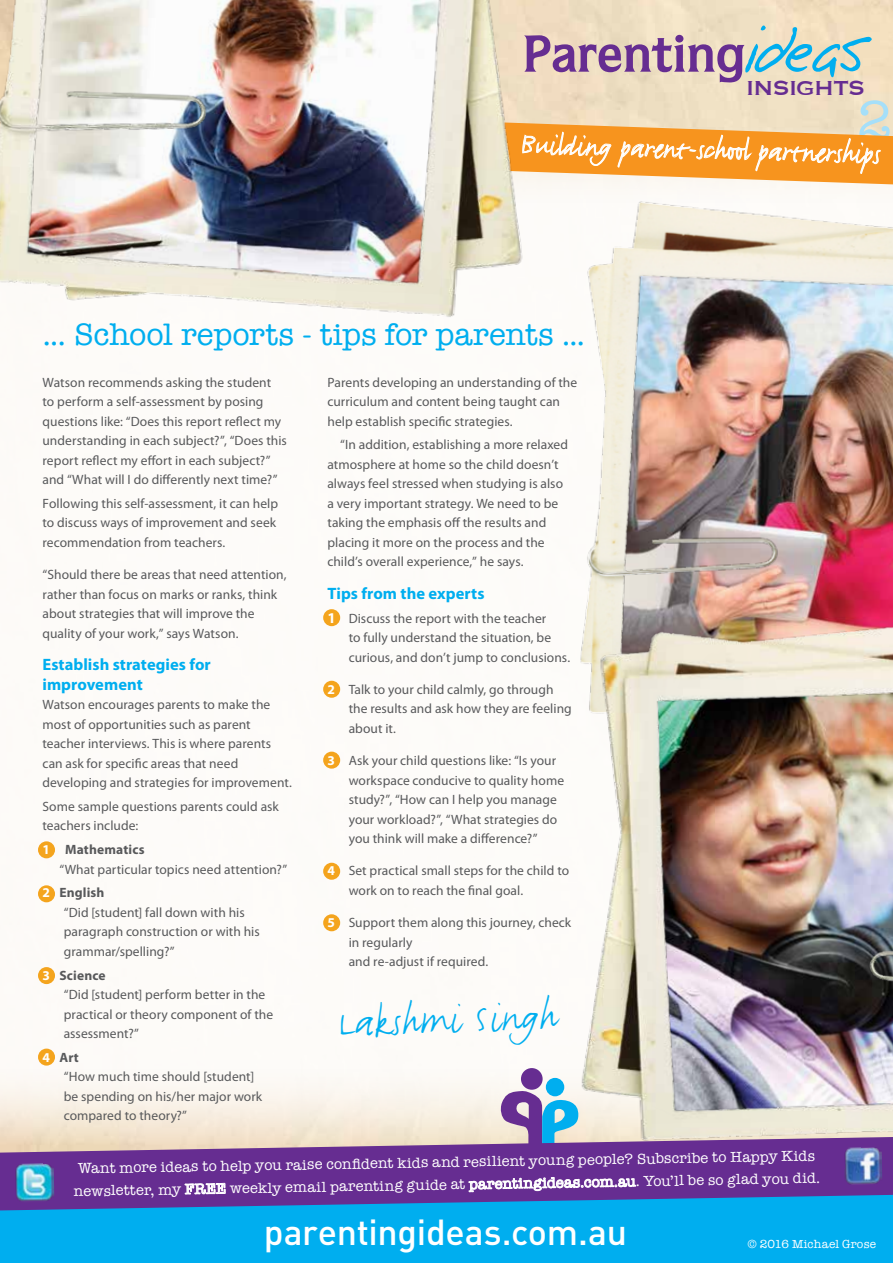
<style>
.page{position:relative;width:893px;height:1263px;background:#fff}
.page>*{position:absolute;margin:0;border:0;box-sizing:border-box;transform-origin:0 0}
.t1{font:55.5px "American Typewriter";color:#a5dff9}
.t2{font:46.2px "Justlefthand";color:#00aeef}
.t3{font:500 35.7px "DIN";letter-spacing:-.01em;color:#fff}
.t4{font:31.95px "Justlefthand";color:#fff}
.t5{font:31.8px "American Typewriter";letter-spacing:-.005em;color:#00aeef}
.t6{font:26.4px "Copperplate";letter-spacing:-.05em;color:#662d91}
.t7{font:700 16.5px/19.5px "Myriad Pro";color:#00aeef}
.t8{font:15px/22.5px "American Typewriter";color:#fff;text-align:center}
.t9{font:13.5px/19.5px "Myriad Pro";letter-spacing:.005em;color:#58595b}
.t10{font:12px "American Typewriter";letter-spacing:.015em;color:#fff}
.s1{font-weight:700;color:#fff}
.s2{font-weight:700}
.s3{font-weight:700;font-size:15px;color:#fff}
</style>
<div class="page">
<img style="left:587px;top:212px;width:306px;height:386px">
<div style="left:0;top:1060px;width:580px;height:30px;background:#fcfaf6"></div>
<div style="left:521px;top:1068px;width:22px;height:22px;background:#662d91;border-radius:50%"></div>
<div style="left:546px;top:1078px;width:18px;height:18px;background:#00aeef;border-radius:50%"></div>
<img style="left:580px;top:598px;width:313px;height:492px">
<svg style="left:0;top:1090px;width:893px;height:173px;background:#6c96c9"></svg>
<img style="left:844px;top:1147px;width:38px;height:39px">
<img style="left:15px;top:1163px;width:39px;height:40px">
<svg style="left:551px;top:26px;width:321px;height:56px;background:#c5bdbd"></svg>
<svg style="left:551px;top:115px;width:342px;height:69px;background:#f6b566"></svg>
<div style="left:38px;top:885px;width:17px;height:17px;background:#f4a41d;border-radius:50%"></div>
<div style="left:38px;top:967px;width:17px;height:17px;background:#f4a41d;border-radius:50%"></div>
<div style="left:38px;top:1048px;width:17px;height:17px;background:#f4a41d;border-radius:50%"></div>
<div style="left:38px;top:841px;width:17px;height:17px;background:#f4a41d;border-radius:50%"></div>
<div style="left:323px;top:863px;width:17px;height:17px;background:#f4a41d;border-radius:50%"></div>
<div style="left:323px;top:609px;width:17px;height:17px;background:#f4a41d;border-radius:50%"></div>
<div style="left:323px;top:681px;width:17px;height:17px;background:#f4a41d;border-radius:50%"></div>
<div style="left:323px;top:752px;width:17px;height:17px;background:#f4a41d;border-radius:50%"></div>
<div style="left:323px;top:914px;width:17px;height:17px;background:#f4a41d;border-radius:50%"></div>
<img style="left:0;top:0;width:551px;height:318px">
<h3 class="t6" style="left:746px;top:71px;width:121px">INSIGHTS</h3>
<h3 class="t4" style="left:522px;top:125px;width:361px;rotate:2deg">Building parent-school partnerships</h3>
<h1 class="t1" style="left:857px;top:78px;width:37px">2</h1>
<h3 class="t5" style="left:43px;top:310px;width:544px">... School reports - tips for parents ...</h3>
<p class="t9" style="left:43px;top:373px;width:246px">Watson recommends asking the student<br>to perform a self-assessment by posing questions like: “Does this report reflect my understanding in each subject?”, “Does this report reflect my effort in each subject?” and “What will I do differently next time?”</p>
<p class="t9" style="left:43px;top:494px;width:237px">Following this self-assessment, it can help to discuss ways of improvement and seek recommendation from teachers.</p>
<p class="t9" style="left:43px;top:565px;width:246px">“Should there be areas that need attention, rather than focus on marks or ranks, think about strategies that will improve the quality of your work,” says Watson.</p>
<p class="t7" style="left:43px;top:655px;width:170px">Establish strategies for improvement</p>
<p class="t9" style="left:43px;top:695px;width:251px">Watson encourages parents to make the most of opportunities such as parent teacher interviews. This is where parents can ask for specific areas that need developing and strategies for improvement.</p>
<p class="t9" style="left:43px;top:797px;width:238px">Some sample questions parents could ask teachers include:</p>
<p class="t9" style="left:60px;top:840px;width:229px;text-indent:-17px"><span class="s1">1</span> <span class="s2">Mathematics<br></span>“What particular topics need attention?”</p>
<p class="t9" style="left:64px;top:883px;width:197px;text-indent:-21px"><span class="s1">2</span> <span class="s2">English<br></span>“Did [student] fall down with his paragraph construction or with his grammar/spelling?”</p>
<p class="t9" style="left:64px;top:965px;width:211px;text-indent:-21px"><span class="s1">3</span> <span class="s2">Science<br></span>“Did [student] perform better in the practical or theory component of the assessment?”</p>
<p class="t9" style="left:64px;top:1048px;width:200px;text-indent:-21px"><span class="s1">4</span> <span class="s2">Art<br></span>“How much time should [student] be spending on his/her major work compared to theory?”</p>
<p class="t9" style="left:327px;top:373px;width:251px">Parents developing an understanding of the curriculum and content being taught can help establish specific strategies.</p>
<p class="t9" style="left:327px;top:435px;width:242px;text-indent:13px">“In addition, establishing a more relaxed atmosphere at home so the child doesn’t always feel stressed when studying is also a very important strategy. We need to be taking the emphasis off the results and placing it more on the process and the child’s overall experience,” he says.</p>
<p class="t7" style="left:327px;top:584px;width:159px">Tips from the experts</p>
<p class="t9" style="left:349px;top:608px;width:223px;text-indent:-21px"><span class="s3">1</span> Discuss the report with the teacher<br>to fully understand the situation, be curious, and don’t jump to conclusions.</p>
<p class="t9" style="left:349px;top:680px;width:225px;text-indent:-21px"><span class="s1">2</span> Talk to your child calmly, go through the results and ask how they are feeling about it.</p>
<p class="t9" style="left:349px;top:751px;width:217px;text-indent:-21px"><span class="s1">3</span> Ask your child questions like: “Is your workspace conducive to quality home study?”, “How can I help you manage your workload?”, “What strategies do you think will make a difference?”</p>
<p class="t9" style="left:349px;top:861px;width:222px;text-indent:-21px"><span class="s1">4</span> Set practical small steps for the child to work on to reach the final goal.</p>
<p class="t9" style="left:349px;top:913px;width:224px;text-indent:-21px"><span class="s1">5</span> Support them along this journey, check in regularly<br>and re-adjust if required.</p>
<h2 class="t2" style="left:338px;top:997px;width:220px;rotate:-2deg">Lakshmi Singh</h2>
<p class="t8" style="left:73px;top:1157px;width:748px;rotate:-1deg">Want more ideas to help you raise confi dent kids and resilient young people? Subscribe to Happy Kids newsletter, my FREE weekly email parenting guide at parentingideas.com.au. You’ll be so glad you did.</p>
<h3 class="t3" style="left:264px;top:1209px;width:365px">parentingideas.com.au</h3>
<p class="t10" style="left:747px;top:1235px;width:130px">© 2016 Michael Grose</p>
</div>
